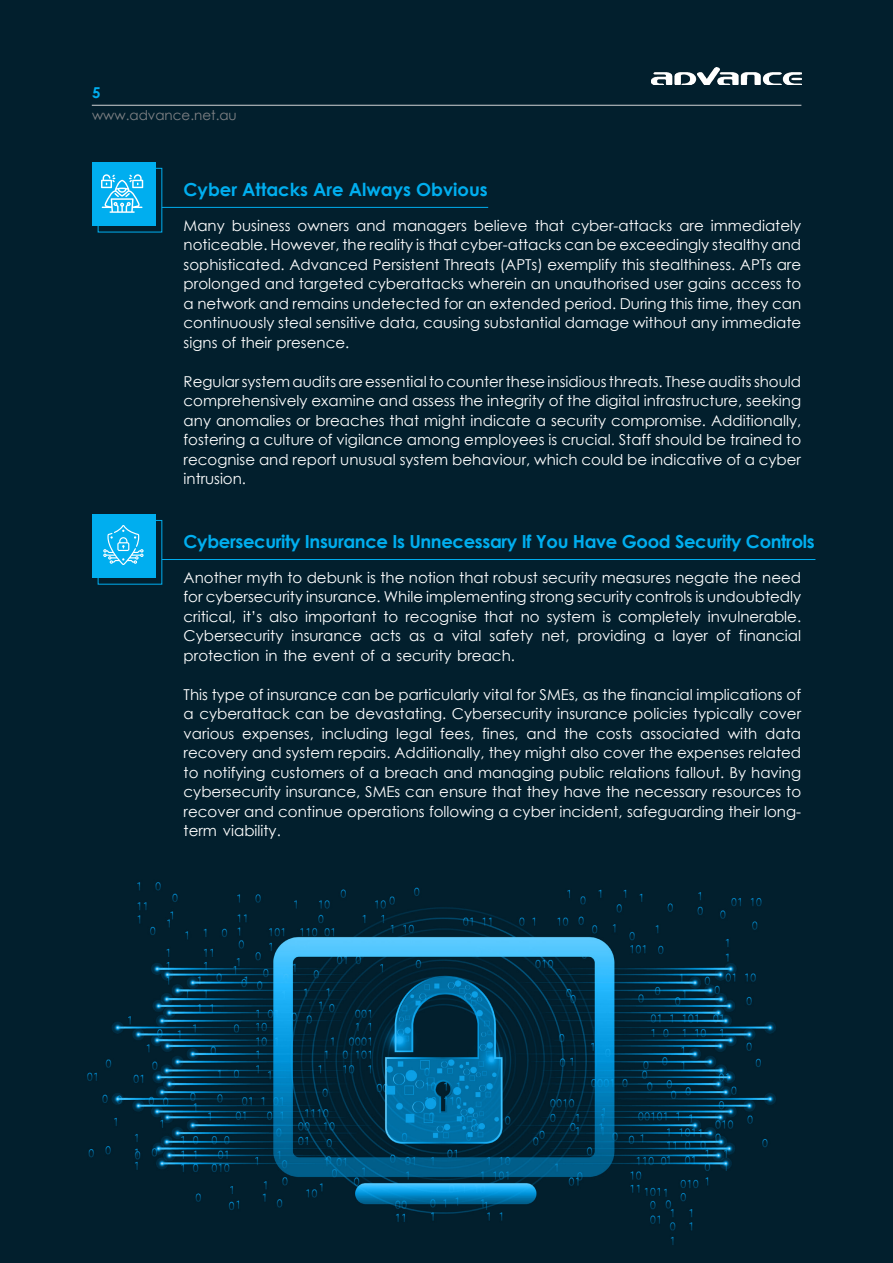
<style>
.page{position:relative;width:893px;height:1263px;background:#fff}
.page>*{position:absolute;margin:0;border:0;box-sizing:border-box;transform-origin:0 0}
.t1{font:700 18px "Century Gothic";letter-spacing:-.02em;color:#00aeef}
.t2{font:700 18px "Century Gothic";color:#00aeef}
.t3{font:15px/19.5px "Century Gothic";color:#fff;text-align:justify}
.t4{font:700 15px "Century Gothic";color:#00aeef}
.t5{font:13.5px "Century Gothic";color:#808285}
</style>
<div class="page">
<img style="left:0;top:0;width:893px;height:1263px">
<div style="left:92px;top:162px;width:64px;height:64px;background:#00aeef"></div>
<div style="left:92px;top:514px;width:64px;height:64px;background:#00aeef"></div>
<hr style="left:162px;top:207px;width:326px;height:1px;background:#00aeef">
<hr style="left:162px;top:559px;width:653px;height:1px;background:#00aeef">
<svg style="left:101px;top:174px;width:42px;height:39px"></svg>
<svg style="left:103px;top:525px;width:41px;height:40px"></svg>
<hr style="left:92px;top:105px;width:709px;height:1px;background:#d1d2d4">
<p class="t4" style="left:92px;top:81px;width:10px">5</p>
<p class="t5" style="left:92px;top:106px;width:146px">www.advance.net.au</p>
<p class="t2" style="left:184px;top:176px;width:306px">Cyber Attacks Are Always Obvious</p>
<p class="t3" style="left:184px;top:215px;width:619px">Many business owners and managers believe that cyber-attacks are immediately noticeable. However, the reality is that cyber-attacks can be exceedingly stealthy and sophisticated. Advanced Persistent Threats (APTs) exemplify this stealthiness. APTs are prolonged and targeted cyberattacks wherein an unauthorised user gains access to a network and remains undetected for an extended period. During this time, they can continuously steal sensitive data, causing substantial damage without any immediate signs of their presence.</p>
<p class="t3" style="left:184px;top:371px;width:619px">Regular system audits are essential to counter these insidious threats. These audits should comprehensively examine and assess the integrity of the digital infrastructure, seeking any anomalies or breaches that might indicate a security compromise. Additionally, fostering a culture of vigilance among employees is crucial. Staff should be trained to recognise and report unusual system behaviour, which could be indicative of a cyber intrusion.</p>
<p class="t1" style="left:184px;top:528px;width:633px">Cybersecurity Insurance Is Unnecessary If You Have Good Security Controls</p>
<p class="t3" style="left:184px;top:567px;width:619px">Another myth to debunk is the notion that robust security measures negate the need for cybersecurity insurance. While implementing strong security controls is undoubtedly critical, it’s also important to recognise that no system is completely invulnerable.<br>Cybersecurity insurance acts as a vital safety net, providing a layer of financial protection in the event of a security breach.</p>
<p class="t3" style="left:184px;top:684px;width:619px">This type of insurance can be particularly vital for SMEs, as the financial implications of a cyberattack can be devastating. Cybersecurity insurance policies typically cover various expenses, including legal fees, fines, and the costs associated with data recovery and system repairs. Additionally, they might also cover the expenses related to notifying customers of a breach and managing public relations fallout. By having cybersecurity insurance, SMEs can ensure that they have the necessary resources to recover and continue operations following a cyber incident, safeguarding their long&shy;term viability.</p>
</div>
